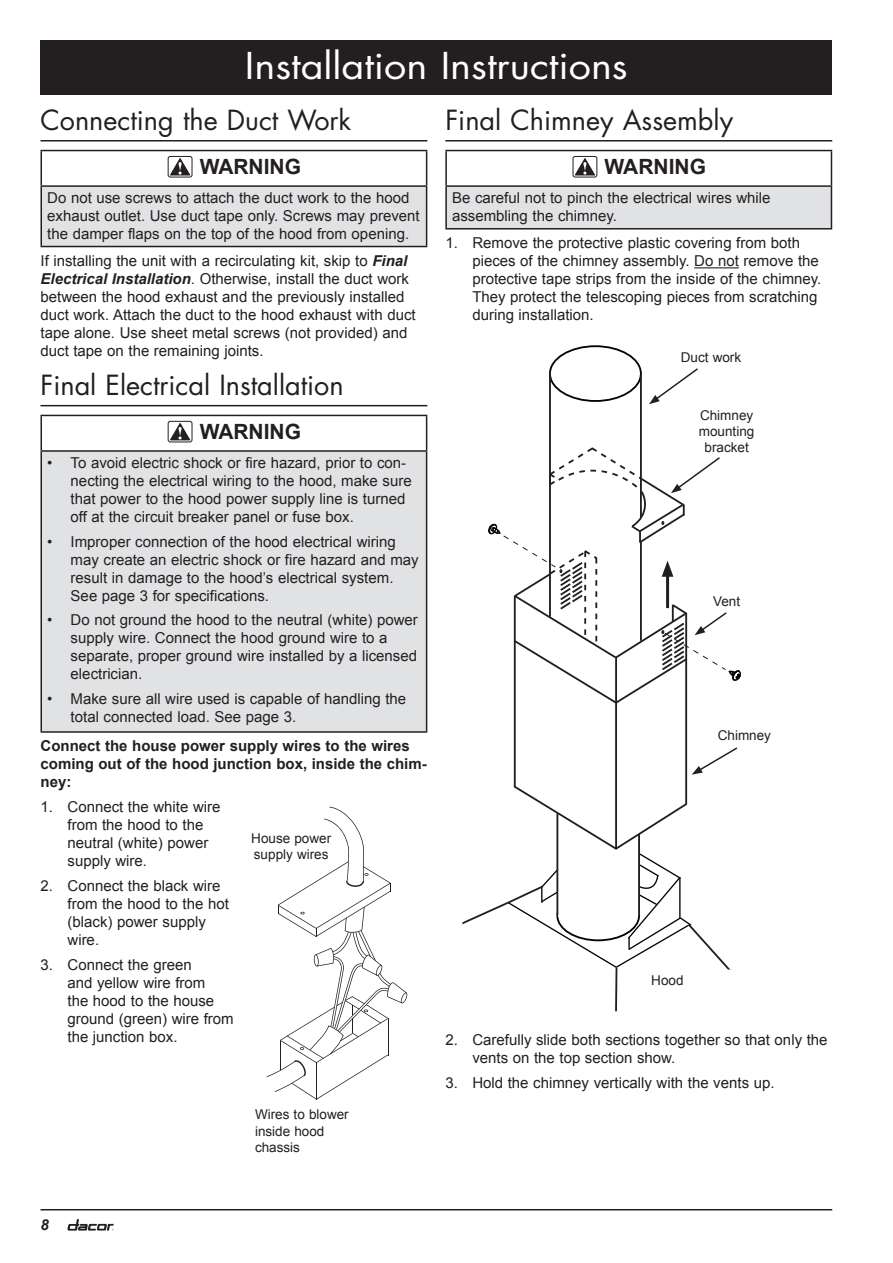
<style>
.page{position:relative;width:893px;height:1263px;background:#fff}
.page>*{position:absolute;margin:0;border:0;box-sizing:border-box;transform-origin:0 0}
.Heading_1__Non_TOC{font:36px "Futura Std";color:#fff;scale:1.1 1}
.Heading_2{font:27px "Futura Std";color:#231f20}
.Warning_-_Header{font:700 21px "Arial";color:#231f20}
.Body{font:15px/18px "Arial";color:#231f20}
.Warning_-_Text{font:15px/18px "Arial";color:#231f20}
.Body-2{font:700 15px/18px "Arial";color:#231f20}
.t1{font:italic 700 15px "Arial";color:#231f20}
.Legend_-_Center_9{font:13.5px/16.2px "Arial";color:#231f20;text-align:center}
.Legend_-_Left_9{font:13.5px/16.2px "Arial";color:#231f20}
.s1{font-weight:700;font-style:italic}
</style>
<div class="page">
<svg style="left:68px;top:1219px;width:46px;height:11px"></svg>
<hr style="left:40px;top:1209px;width:792px;height:1px;background:#231f20">
<div style="left:40px;top:40px;width:792px;height:54px;background:#231f20"></div>
<hr style="left:40px;top:140px;width:387px;height:1px;background:#231f20">
<hr style="left:40px;top:405px;width:387px;height:1px;background:#231f20">
<div style="left:41px;top:186px;width:386px;height:60px;background:#e1e2e4"></div>
<hr style="left:40px;top:150px;width:387px;height:1px;background:#231f20">
<hr style="left:40px;top:151px;width:2px;height:34px;background:#231f20">
<hr style="left:426px;top:151px;width:1px;height:34px;background:#231f20">
<hr style="left:40px;top:185px;width:387px;height:2px;background:#231f20">
<hr style="left:40px;top:187px;width:2px;height:59px;background:#231f20">
<hr style="left:426px;top:187px;width:1px;height:59px;background:#231f20">
<hr style="left:40px;top:246px;width:387px;height:1px;background:#231f20">
<div style="left:168px;top:156px;width:24px;height:21px;border:1px solid #231f20;border-radius:2px"></div>
<svg style="left:170px;top:158px;width:21px;height:17px"></svg>
<div style="left:41px;top:451px;width:386px;height:281px;background:#e1e2e4"></div>
<hr style="left:40px;top:415px;width:387px;height:1px;background:#231f20">
<hr style="left:40px;top:416px;width:2px;height:34px;background:#231f20">
<hr style="left:426px;top:416px;width:1px;height:34px;background:#231f20">
<hr style="left:40px;top:450px;width:387px;height:2px;background:#231f20">
<hr style="left:40px;top:452px;width:2px;height:279px;background:#231f20">
<hr style="left:426px;top:452px;width:1px;height:279px;background:#231f20">
<hr style="left:40px;top:731px;width:387px;height:2px;background:#231f20">
<div style="left:168px;top:421px;width:24px;height:21px;border:1px solid #231f20;border-radius:2px"></div>
<svg style="left:170px;top:423px;width:21px;height:17px"></svg>
<hr style="left:445px;top:140px;width:387px;height:1px;background:#231f20">
<hr style="left:694px;top:267px;width:45px;height:1px;background:#231f20">
<div style="left:446px;top:186px;width:385px;height:43px;background:#e1e2e4"></div>
<hr style="left:445px;top:150px;width:387px;height:1px;background:#231f20">
<hr style="left:445px;top:151px;width:2px;height:34px;background:#231f20">
<hr style="left:831px;top:151px;width:1px;height:34px;background:#231f20">
<hr style="left:445px;top:185px;width:387px;height:2px;background:#231f20">
<hr style="left:445px;top:187px;width:2px;height:41px;background:#231f20">
<hr style="left:831px;top:187px;width:1px;height:41px;background:#231f20">
<hr style="left:445px;top:228px;width:387px;height:2px;background:#231f20">
<div style="left:573px;top:156px;width:24px;height:21px;border:1px solid #231f20;border-radius:2px"></div>
<svg style="left:575px;top:158px;width:20px;height:17px"></svg>
<hr style="left:514px;top:595px;width:2px;height:192px;background:#231f20">
<hr style="left:685px;top:613px;width:2px;height:191px;background:#231f20">
<hr style="left:615px;top:657px;width:2px;height:191px;background:#231f20">
<div style="left:549px;top:345px;width:93px;height:57px;border:2px solid #040503;border-radius:50%"></div>
<svg style="left:462px;top:784px;width:269px;height:228px"></svg>
<hr style="left:549px;top:371px;width:2px;height:246px;background:#231f20">
<hr style="left:640px;top:375px;width:2px;height:143px;background:#231f20">
<div style="left:560px;top:850px;width:79px;height:60px;background:#fff"></div>
<hr style="left:638px;top:834px;width:2px;height:82px;background:#231f20">
<hr style="left:556px;top:813px;width:2px;height:102px;background:#231f20">
<svg style="left:692px;top:747px;width:46px;height:28px"></svg>
<svg style="left:649px;top:368px;width:49px;height:36px"></svg>
<svg style="left:488px;top:445px;width:253px;height:260px"></svg>
<svg style="left:266px;top:807px;width:141px;height:293px"></svg>
<p class="Heading_1__Non_TOC" style="left:245px;top:43px;width:349px">Installation Instructions</p>
<p class="Heading_2" style="left:40px;top:103px;width:312px">Connecting the Duct Work</p>
<p class="Warning_-_Header" style="left:200px;top:153px;width:103px">WARNING</p>
<p class="Warning_-_Text" style="left:47px;top:189px;width:374px">Do not use screws to attach the duct work to the hood exhaust outlet. Use duct tape only. Screws may prevent the damper flaps on the top of the hood from opening.</p>
<p class="Body" style="left:40px;top:252px;width:377px">If installing the unit with a recirculating kit, skip to <span class="s1">Final Electrical Installation</span>. Otherwise, install the duct work between the hood exhaust and the previously installed duct work. Attach the duct to the hood exhaust with duct tape alone. Use sheet metal screws (not provided) and duct tape on the remaining joints.</p>
<p class="Heading_2" style="left:40px;top:368px;width:305px">Final Electrical Installation</p>
<p class="Warning_-_Header" style="left:200px;top:418px;width:103px">WARNING</p>
<p class="Body" style="left:71px;top:454px;width:343px;text-indent:-23px">• To avoid electric shock or fire hazard, prior to con&shy;necting the electrical wiring to the hood, make sure that power to the hood power supply line is turned off at the circuit breaker panel or fuse box.</p>
<p class="Body" style="left:71px;top:532px;width:350px;text-indent:-23px">• Improper connection of the hood electrical wiring may create an electric shock or fire hazard and may result in damage to the hood’s electrical system.<br>See page 3 for specifications.</p>
<p class="Body" style="left:71px;top:611px;width:349px;text-indent:-23px">• Do not ground the hood to the neutral (white) power supply wire. Connect the hood ground wire to a separate, proper ground wire installed by a licensed electrician.</p>
<p class="Body" style="left:71px;top:690px;width:337px;text-indent:-23px">• Make sure all wire used is capable of handling the total connected load. See page 3.</p>
<p class="Body-2" style="left:40px;top:738px;width:388px">Connect the house power supply wires to the wires coming out of the hood junction box, inside the chim&shy;ney:</p>
<p class="Body" style="left:68px;top:798px;width:154px;text-indent:-27px">1. Connect the white wire from the hood to the neutral (white) power supply wire.</p>
<p class="Body" style="left:68px;top:877px;width:163px;text-indent:-27px">2. Connect the black wire from the hood to the hot (black) power supply wire.</p>
<p class="Body" style="left:68px;top:956px;width:168px;text-indent:-27px">3. Connect the green<br>and yellow wire from<br>the hood to the house ground (green) wire from the junction box.</p>
<p class="Heading_2" style="left:445px;top:103px;width:289px">Final Chimney Assembly</p>
<p class="Warning_-_Header" style="left:604px;top:153px;width:103px">WARNING</p>
<p class="Warning_-_Text" style="left:452px;top:189px;width:320px">Be careful not to pinch the electrical wires while assembling the chimney.</p>
<p class="Body" style="left:472px;top:234px;width:351px;text-indent:-27px">1. Remove the protective plastic covering from both pieces of the chimney assembly. Do not remove the protective tape strips from the inside of the chimney.<br>They protect the telescoping pieces from scratching during installation.</p>
<p class="Legend_-_Center_9" style="left:681px;top:350px;width:62px">Duct work</p>
<p class="Legend_-_Center_9" style="left:699px;top:407px;width:57px">Chimney mounting bracket</p>
<p class="Legend_-_Center_9" style="left:713px;top:593px;width:29px">Vent</p>
<p class="Legend_-_Left_9" style="left:718px;top:728px;width:55px">Chimney</p>
<p class="Legend_-_Center_9" style="left:251px;top:830px;width:81px;text-align:left">House power supply wires</p>
<p class="Legend_-_Center_9" style="left:651px;top:972px;width:34px">Hood</p>
<p class="Body" style="left:472px;top:1031px;width:357px;text-indent:-27px">2. Carefully slide both sections together so that only the vents on the top section show.</p>
<p class="Body" style="left:445px;top:1073px;width:331px">3. Hold the chimney vertically with the vents up.</p>
<p class="t1" style="left:40px;top:1215px;width:10px">8</p>
<p class="Legend_-_Left_9" style="left:255px;top:1107px;width:95px">Wires to blower inside hood chassis</p>
</div>
